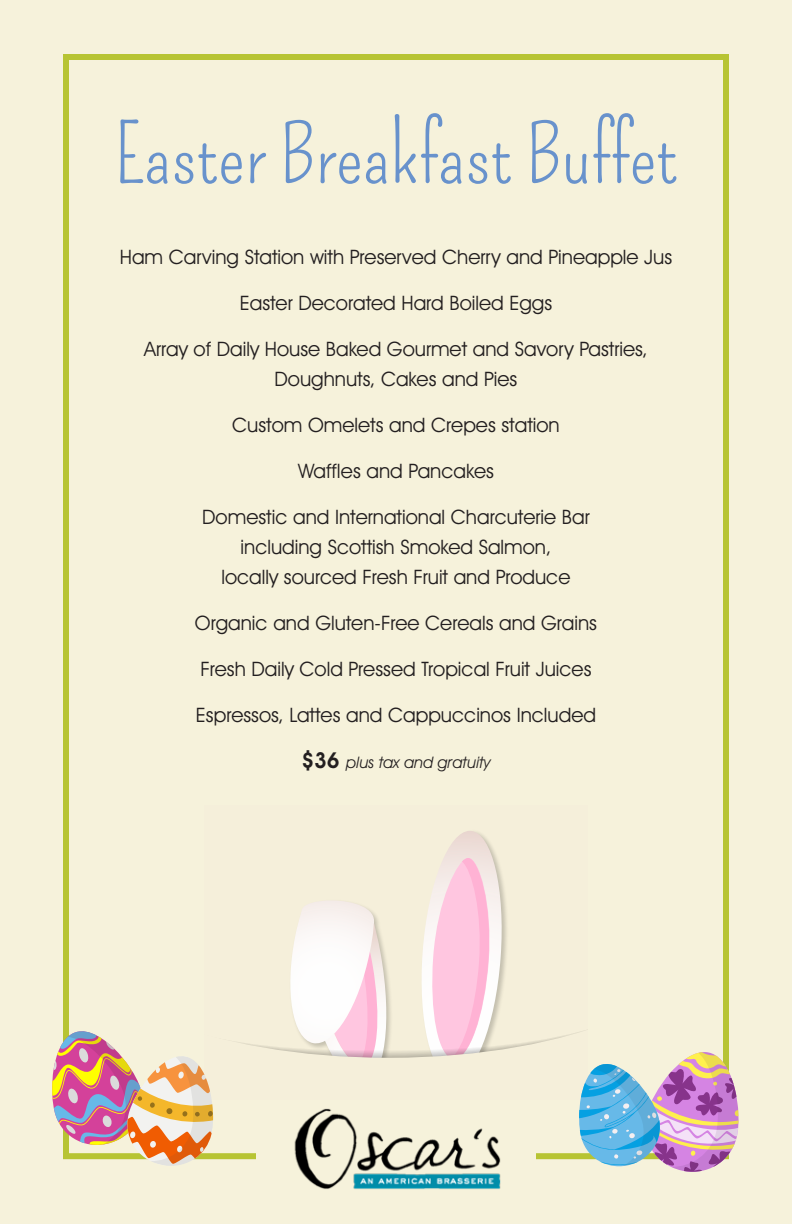
<style>
.page{position:relative;width:792px;height:1224px;background:#f6f2db}
.page>*{position:absolute;margin:0;border:0;box-sizing:border-box;transform-origin:0 0}
.t1{font:80px "Pompiere";color:#6892cc}
.Item_Name{font:20px/30px "Avant Garde IT Cby BT";color:#231f20;text-align:center}
.Item_Name-2{font:italic 16px "Avant Garde IT Cby BT";color:#231f20}
.s1{font-weight:600;font-style:normal;font-size:22px}
</style>
<div class="page">
<div style="left:63px;top:54px;width:666px;height:1105px;border:6px solid #b7c433"></div>
<img style="left:304px;top:1176px;width:197px;height:13px">
<svg style="left:52px;top:831px;width:687px;height:345px"></svg>
<p class="t1" style="left:114px;top:108px;width:565px">Easter Breakfast Buffet</p>
<p class="Item_Name" style="left:120px;top:242px;width:554px">Ham Carving Station with Preserved Cherry and Pineapple Jus</p>
<p class="Item_Name" style="left:240px;top:288px;width:314px">Easter Decorated Hard Boiled Eggs</p>
<p class="Item_Name" style="left:144px;top:334px;width:505px">Array of Daily House Baked Gourmet and Savory Pastries,<br>Doughnuts, Cakes and Pies</p>
<p class="Item_Name" style="left:232px;top:410px;width:329px">Custom Omelets and Crepes station</p>
<p class="Item_Name" style="left:298px;top:456px;width:197px">Waffles and Pancakes</p>
<p class="Item_Name" style="left:202px;top:502px;width:389px">Domestic and International Charcuterie Bar including Scottish Smoked Salmon,<br>locally sourced Fresh Fruit and Produce</p>
<p class="Item_Name" style="left:195px;top:608px;width:404px">Organic and Gluten-Free Cereals and Grains</p>
<p class="Item_Name" style="left:201px;top:654px;width:392px">Fresh Daily Cold Pressed Tropical Fruit Juices</p>
<p class="Item_Name" style="left:196px;top:700px;width:402px">Espressos, Lattes and Cappuccinos Included</p>
<p class="Item_Name-2" style="left:301px;top:753px;width:191px"><span class="s1">$36</span> plus tax and gratuity</p>
</div>
